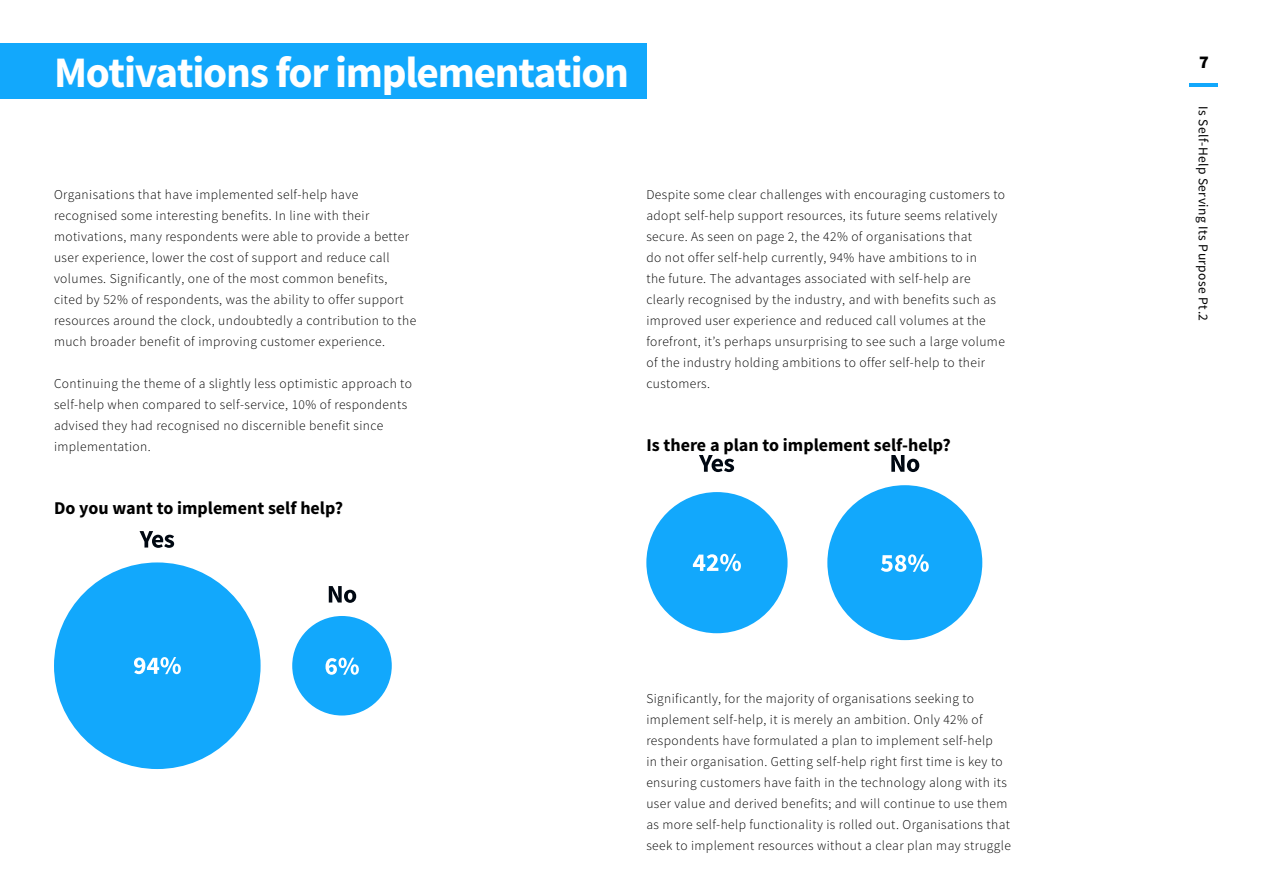
<style>
.page{position:relative;width:1263px;height:893px;background:#fff}
.page>*{position:absolute;margin:0;border:0;box-sizing:border-box;transform-origin:0 0}
.t1{font:700 43.5px "Source Sans Pro";letter-spacing:-.03em;color:#fff}
.t2{font:700 18px "Source Sans Pro";color:#000}
.t3{font:900 18px "Source Sans Pro";color:#000}
.t4{font:300 13.5px/21px "Source Sans Pro";letter-spacing:.03em;color:#000}
.t5{font:13.5px "Source Sans Pro";letter-spacing:.03em;color:#000}
</style>
<div class="page">
<hr style="left:1189px;top:83px;width:29px;height:4px;background:#12a8fc">
<div style="left:0;top:43px;width:646px;height:56px;background:#12a8fc"></div>
<div style="left:54px;top:562px;width:207px;height:207px;background:#12a8fc;border-radius:50%"></div>
<div style="left:292px;top:616px;width:100px;height:99px;background:#12a8fc;border-radius:50%"></div>
<svg style="left:134px;top:657px;width:47px;height:17px"></svg>
<svg style="left:140px;top:531px;width:34px;height:17px"></svg>
<svg style="left:329px;top:586px;width:27px;height:17px"></svg>
<svg style="left:325px;top:658px;width:34px;height:17px"></svg>
<div style="left:646px;top:492px;width:141px;height:141px;background:#12a8fc;border-radius:50%"></div>
<div style="left:827px;top:485px;width:155px;height:155px;background:#12a8fc;border-radius:50%"></div>
<svg style="left:693px;top:554px;width:48px;height:17px"></svg>
<svg style="left:699px;top:455px;width:35px;height:17px"></svg>
<svg style="left:891px;top:455px;width:28px;height:17px"></svg>
<svg style="left:881px;top:554px;width:48px;height:18px"></svg>
<h1 class="t1" style="left:54px;top:44px;width:577px">Motivations for implementation</h1>
<p class="t4" style="left:54px;top:184px;width:364px">Organisations that have implemented self-help have recognised some interesting benefits. In line with their motivations, many respondents were able to provide a better user experience, lower the cost of support and reduce call volumes. Significantly, one of the most common benefits, cited by 52% of respondents, was the ability to offer support resources around the clock, undoubtedly a contribution to the much broader benefit of improving customer experience.</p>
<p class="t4" style="left:54px;top:373px;width:359px">Continuing the theme of a slightly less optimistic approach to self-help when compared to self-service, 10% of respondents advised they had recognised no discernible benefit since implementation.</p>
<h2 class="t2" style="left:54px;top:496px;width:291px">Do you want to implement self help?</h2>
<p class="t4" style="left:646px;top:184px;width:360px">Despite some clear challenges with encouraging customers to adopt self-help support resources, its future seems relatively secure. As seen on page 2, the 42% of organisations that<br>do not offer self-help currently, 94% have ambitions to in<br>the future. The advantages associated with self-help are clearly recognised by the industry, and with benefits such as improved user experience and reduced call volumes at the forefront, it’s perhaps unsurprising to see such a large volume of the industry holding ambitions to offer self-help to their customers.</p>
<h2 class="t2" style="left:646px;top:433px;width:306px">Is there a plan to implement self-help?</h2>
<p class="t4" style="left:646px;top:688px;width:366px">Significantly, for the majority of organisations seeking to implement self-help, it is merely an ambition. Only 42% of respondents have formulated a plan to implement self-help<br>in their organisation. Getting self-help right first time is key to ensuring customers have faith in the technology along with its user value and derived benefits; and will continue to use them as more self-help functionality is rolled out. Organisations that seek to implement resources without a clear plan may struggle</p>
<h2 class="t3" style="left:1199px;top:50px;width:11px">7</h2>
<p class="t5" style="left:1212px;top:106px;width:216px;rotate:90deg">Is Self-Help Serving Its Purpose Pt.2</p>
</div>
